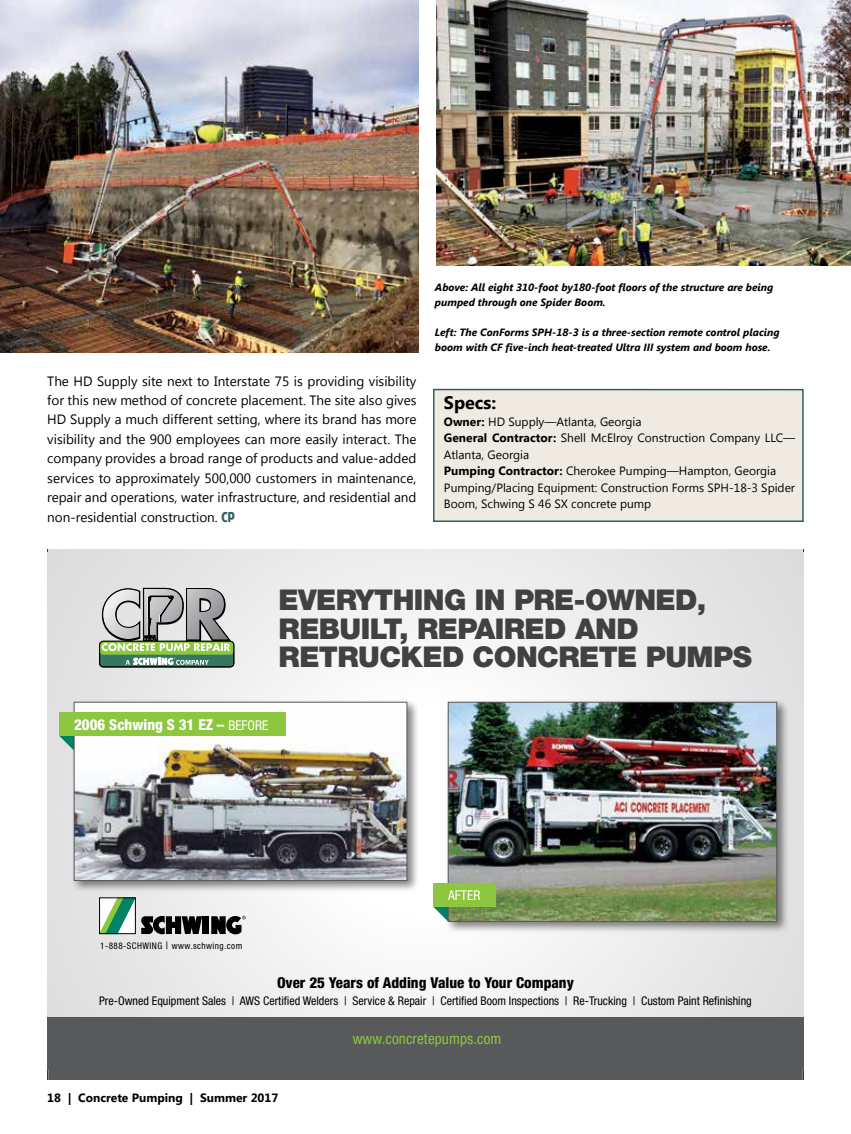
<style>
.page{position:relative;width:851px;height:1134px;background:#fff}
.page>*{position:absolute;margin:0;border:0;box-sizing:border-box;transform-origin:0 0}
.t1{font:900 28.65px/28.7px "Helvetica Neue";letter-spacing:-.02em;color:#414042}
.t2{font:700 18px "Segoe UI";color:#000}
.t3{font:800 condensed 15px "Helvetica Neue";color:#000}
.t4{font:800 condensed 15px "Helvetica Neue";color:#fff}
.t5{font:condensed 15px "Helvetica Neue";letter-spacing:.01em;color:#8dc63f}
.t6{font:13.5px/19.5px "Segoe UI";color:#000;text-align:justify}
.t7{font:condensed 13.5px "Helvetica Neue";color:#fff}
.t8{font:12px/16.5px "Segoe UI";color:#000}
.t9{font:condensed 12px "Helvetica Neue";color:#000}
.t10{font:700 12px "Segoe UI";color:#000}
.t11{font:italic 700 10.5px/15px "Segoe UI";color:#000}
.t12{font:condensed 9.15px "Helvetica Neue";letter-spacing:.05em;color:#000}
.s1{font-family:"American Purpose";color:#2e6164}
.s2{font-weight:700}
.s3{font-weight:400;font-size:13.5px}
.s4{font-size:10.5px}
</style>
<div class="page">
<div style="left:434px;top:390px;width:368px;height:131px;background:#f0ebe2"></div>
<div style="left:433px;top:389px;width:370px;height:133px;border:2px solid #2e6164"></div>
<img style="left:0;top:0;width:418px;height:353px">
<img style="left:436px;top:0;width:414px;height:266px">
<svg style="left:47px;top:549px;width:756px;height:468px;fill:#ededee"></svg>
<svg style="left:59px;top:736px;width:12px;height:20px"></svg>
<svg style="left:433px;top:907px;width:12px;height:15px"></svg>
<div style="left:47px;top:1017px;width:756px;height:63px;background:#58595b"></div>
<div style="left:445px;top:699px;width:344px;height:235px;background:#000;opacity:.5"></div>
<img style="left:450px;top:704px;width:324px;height:216px">
<div style="left:448px;top:702px;width:328px;height:220px;border:1px solid #58595b"></div>
<div style="left:71px;top:699px;width:348px;height:194px;background:#000;opacity:.5"></div>
<img style="left:76px;top:704px;width:329px;height:175px">
<div style="left:74px;top:702px;width:333px;height:179px;border:1px solid #58595b"></div>
<div style="left:100px;top:641px;width:134px;height:26px;background:#347863;border-radius:4px"></div>
<div style="left:100px;top:641px;width:134px;height:14px;background:#8dc63f;border-radius:4px"></div>
<svg style="left:101px;top:588px;width:131px;height:63px;background:#aeb2ab"></svg>
<svg style="left:125px;top:657px;width:84px;height:8px"></svg>
<div style="left:99px;top:641px;width:135px;height:26px;border:1px solid #000;border-radius:4px"></div>
<svg style="left:141px;top:916px;width:61px;height:18px"></svg>
<div style="left:203px;top:916px;width:6px;height:18px;background:#000"></div>
<svg style="left:101px;top:899px;width:33px;height:33px"></svg>
<div style="left:99px;top:897px;width:37px;height:37px;border:1px solid #000"></div>
<svg style="left:211px;top:916px;width:35px;height:18px"></svg>
<div style="left:59px;top:712px;width:227px;height:24px;background:#8dc63f"></div>
<div style="left:433px;top:883px;width:62px;height:24px;background:#8dc63f"></div>
<svg style="left:802px;top:1070px;width:2px;height:10px"></svg>
<p class="t6" style="left:47px;top:370px;width:371px">The HD Supply site next to Interstate 75 is providing visibility for this new method of concrete placement. The site also gives HD Supply a much different setting, where its brand has more visibility and the 900 employees can more easily interact. The company provides a broad range of products and value-added services to approximately 500,000 customers in maintenance, repair and operations, water infrastructure, and residential and non-residential construction. <span class="s1">CP</span></p>
<p class="t11" style="left:435px;top:279px;width:340px">Above: All eight 310-foot by180-foot floors of the structure are being pumped through one Spider Boom.</p>
<p class="t11" style="left:435px;top:324px;width:346px">Left: The ConForms SPH-18-3 is a three-section remote control placing boom with CF five-inch heat-treated Ultra III system and boom hose.</p>
<h2 class="t2" style="left:444px;top:390px;width:54px">Specs:</h2>
<p class="t8" style="left:444px;top:413px;width:353px"><span class="s2">Owner:</span> HD Supply—Atlanta, Georgia<br><span class="s2">General Contractor:</span> Shell McElroy Construction Company LLC— Atlanta, Georgia<br><span class="s2">Pumping Contractor:</span> Cherokee Pumping—Hampton, Georgia Pumping/Placing Equipment: Construction Forms SPH-18-3 Spider Boom, Schwing S 46 SX concrete pump</p>
<h1 class="t1" style="left:278px;top:585px;width:474px">EVERYTHING IN PRE-OWNED,<br>REBUILT, REPAIRED AND<br>RETRUCKED CONCRETE PUMPS</h1>
<p class="t4" style="left:74px;top:715px;width:196px">2006 Schwing S 31 EZ – <span class="s3">BEFORE</span></p>
<p class="t12" style="left:100px;top:941px;width:144px">1-888-SCHWING <span class="s4">|</span> www.schwing.com</p>
<p class="t7" style="left:448px;top:887px;width:34px">AFTER</p>
<p class="t3" style="left:277px;top:974px;width:298px">Over 25 Years of Adding Value to Your Company</p>
<p class="t9" style="left:99px;top:994px;width:654px">Pre-Owned Equipment Sales | AWS Certified Welders | Service &amp; Repair | Certified Boom Inspections | Re-Trucking | Custom Paint Refinishing</p>
<p class="t10" style="left:47px;top:1089px;width:232px">18 | Concrete Pumping | Summer 2017</p>
<p class="t5" style="left:353px;top:1030px;width:150px">www.concretepumps.com</p>
</div>
